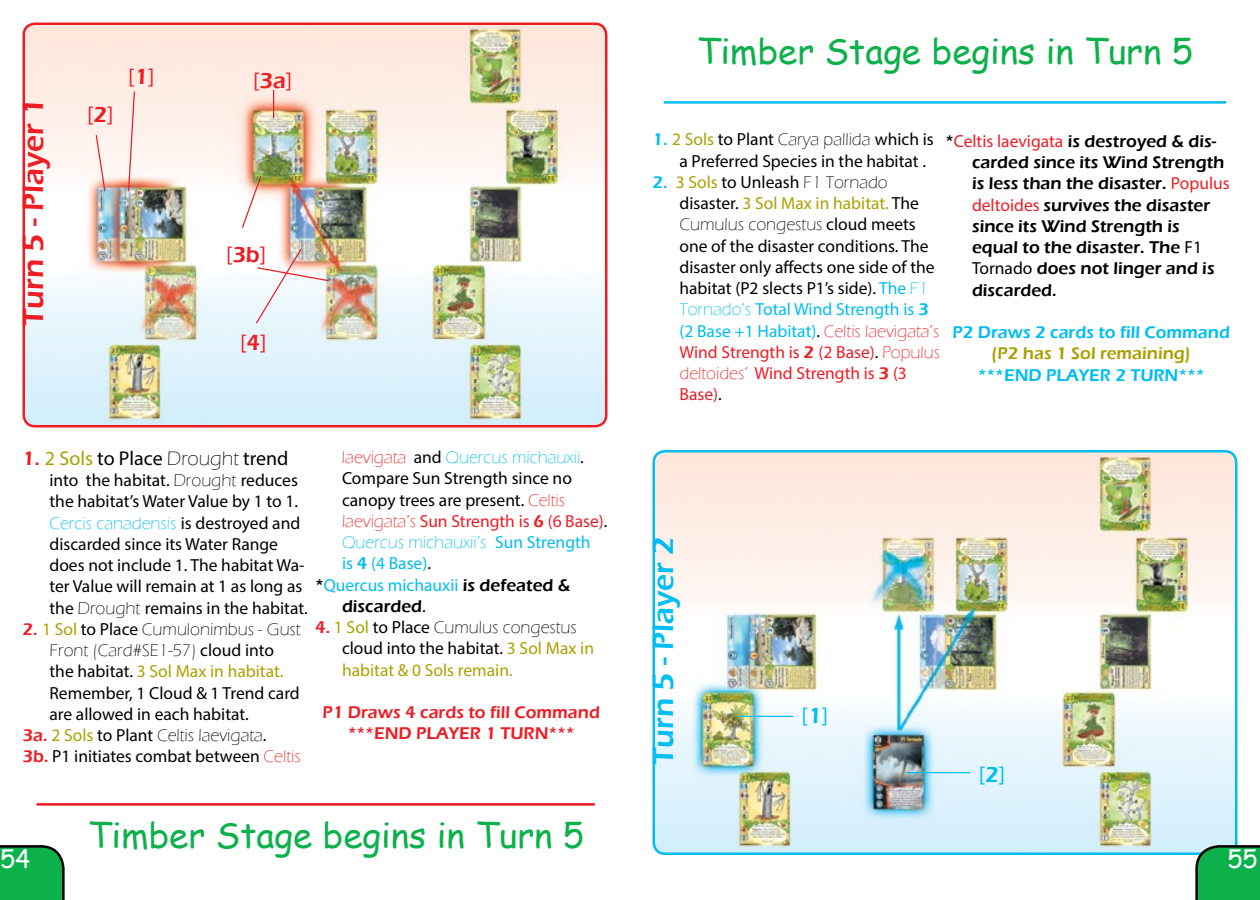
<style>
.page{position:relative;width:1260px;height:900px;background:#fff}
.page>*{position:absolute;margin:0;border:0;box-sizing:border-box;transform-origin:0 0}
.t1{font:35px "Comic Sans MS";color:#0db14b}
.t2{font:600 30px "Eras ITC";color:#ed1d24}
.t3{font:600 30px "Eras ITC";color:#00bdf2}
.t4{font:25px "Comic Sans MS";color:#fff}
.t5{font:22.5px "Myriad Pro";color:#ed1d24}
.t6{font:22.5px "Myriad Pro";color:#00bdf2}
.t7{font:20px "Myriad Pro";color:#000}
.t8{font:17.5px/21.2px "Myriad Pro";color:#000}
.t9{font:600 17.5px/21.2px "Eras ITC";color:#000}
.t10{font:300 17.5px/21.2px "Eras ITC";color:#000;text-align:center}
.t11{font:17.5px/21.2px "Myriad Pro";color:#aba000}
.t12{font:300 17.5px "Eras ITC";color:#00bdf2}
.t13{font:17.5px/21.2px "Myriad Pro";color:#ed1d24}
.t14{font:600 17.5px/21.2px "Eras ITC";color:#ed1d24;text-align:center}
.t15{font:600 17.5px "Eras ITC";color:#00bdf2}
.t16{font:17.5px/21.2px "Myriad Pro";color:#00bdf2}
.t17{font:300 17.5px "Eras ITC";color:#ed1d24}
.t18{font:600 17.5px "Eras ITC";color:#aba000}
.s1{font-family:"Eras ITC";font-weight:600}
.s2{font-family:"Eras ITC";font-weight:600;color:#ed1d24}
.s3{color:#aba000}
.s4{font-family:"Eras ITC";font-weight:300}
.s5{font-family:"Myriad Pro";font-weight:400;color:#000}
.s6{font-weight:600;color:#ed1d24}
.s7{font-family:"Myriad Pro";font-weight:400;color:#aba000}
.s8{font-family:"Myriad Pro";font-weight:400}
.s9{font-family:"Eras ITC";font-weight:300;color:#ed1d24}
.s10{color:#ed1d24}
.s11{color:#000}
.s12{font-family:"Eras ITC";font-weight:600;color:#000}
.s13{font-family:"Eras ITC";font-weight:600;color:#00bdf2}
.s14{font-family:"Eras ITC";font-weight:300;color:#000}
.s15{color:#00bdf2}
.s16{font-family:"Eras ITC";font-weight:300;color:#00bdf2}
.s17{font-family:"Myriad Pro";font-weight:400;color:#00bdf2}
.s18{font-family:"Myriad Pro";font-weight:400;color:#ed1d24}
</style>
<div class="page">
<img style="left:25px;top:25px;width:580px;height:400px">
<div style="left:22px;top:22px;width:586px;height:406px;border:2px solid #ed1d24;border-radius:11px"></div>
<img style="left:655px;top:453px;width:580px;height:399px">
<div style="left:652px;top:450px;width:586px;height:405px;border:2px solid #00bdf2;border-radius:11px"></div>
<svg style="left:0;top:845px;width:65px;height:55px"></svg>
<svg style="left:1195px;top:845px;width:65px;height:55px"></svg>
<svg style="left:127px;top:90px;width:9px;height:103px"></svg>
<svg style="left:95px;top:134px;width:11px;height:59px"></svg>
<svg style="left:273px;top:90px;width:1px;height:28px"></svg>
<svg style="left:241px;top:174px;width:22px;height:55px"></svg>
<img style="left:255px;top:247px;width:75px;height:78px">
<hr style="left:738px;top:716px;width:55px;height:1px;background:#00bdf2">
<hr style="left:907px;top:772px;width:63px;height:1px;background:#00bdf2">
<hr style="left:664px;top:101px;width:562px;height:3px;background:#00bdf2">
<hr style="left:37px;top:803px;width:558px;height:3px;background:#ed1d24">
<h2 class="t2" style="left:16px;top:326px;width:230px;rotate:-90deg">Turn 5 - Player 1</h2>
<p class="t5" style="left:87px;top:101px;width:28px">[<span class="s1">2</span>]</p>
<p class="t5" style="left:128px;top:63px;width:28px">[<span class="s1">1</span>]</p>
<p class="t5" style="left:253px;top:66px;width:41px">[<span class="s1">3a</span>]</p>
<p class="t5" style="left:226px;top:241px;width:41px">[<span class="s1">3b</span>]</p>
<p class="t5" style="left:240px;top:329px;width:28px">[<span class="s1">4</span>]</p>
<p class="t7" style="left:22px;top:446px;width:268px"><span class="s2">1.</span> <span class="s3">2 Sols</span> to Place <span class="s4">Drought</span> trend</p>
<p class="t8" style="left:49px;top:469px;width:250px">into the habitat. <span class="s4">Drought</span> reduces the habitat’s Water Value by 1 to 1.</p>
<p class="t12" style="left:49px;top:513px;width:252px">Cercis canadensis <span class="s5">is destroyed and</span></p>
<p class="t8" style="left:49px;top:533px;width:260px">discarded since its Water Range does not include 1. The habitat Wa&shy;ter Value will remain at 1 as long as the <span class="s4">Drought</span> remains in the habitat.</p>
<p class="t10" style="left:22px;top:619px;width:280px"><span class="s6">2.</span> <span class="s7">1 Sol</span> <span class="s8">to Place</span> Cumulonimbus - Gust<br>Front (Card#SE1-57) <span class="s8">cloud into</span></p>
<p class="t8" style="left:49px;top:661px;width:252px">the habitat. <span class="s3">3 Sol Max in habitat.<br></span>Remember, 1 Cloud &amp; 1 Trend card are allowed in each habitat.</p>
<p class="t10" style="left:22px;top:725px;width:246px"><span class="s6">3a.</span> <span class="s7">2 Sols</span> <span class="s8">to Plant</span> Celtis laevigata<span class="s8">.</span></p>
<p class="t8" style="left:22px;top:746px;width:280px"><span class="s2">3b.</span> P1 initiates combat between <span class="s9">Celtis</span></p>
<p class="t12" style="left:342px;top:448px;width:243px"><span class="s10">laevigata</span> <span class="s5">and</span> Quercus michauxii<span class="s5">.</span></p>
<p class="t8" style="left:342px;top:468px;width:267px">Compare Sun Strength since no canopy trees are present. <span class="s9">Celtis laevigata’s</span> <span class="s10">Sun Strength is</span> <span class="s2">6</span> <span class="s10">(6 Base)</span>.</p>
<p class="t12" style="left:342px;top:533px;width:250px">Quercus michauxii’s <span class="s8">Sun Strength</span></p>
<p class="t16" style="left:315px;top:553px;width:257px;text-indent:27px">is <span class="s1">4</span> (4 Base)<span class="s11">.<br></span><span class="s12">*</span>Quercus michauxii <span class="s12">is defeated &amp;</span></p>
<p class="t9" style="left:342px;top:595px;width:85px">discarded<span class="s8">.</span></p>
<p class="t10" style="left:315px;top:617px;width:263px"><span class="s6">4.</span> <span class="s7">1 Sol</span> <span class="s8">to Place</span> Cumulus congestus</p>
<p class="t11" style="left:342px;top:637px;width:254px"><span class="s11">cloud into the habitat.</span> 3 Sol Max in habitat &amp; 0 Sols remain.</p>
<p class="t14" style="left:323px;top:702px;width:279px">P1 Draws 4 cards to fill Command ***END PLAYER 1 TURN***</p>
<h1 class="t1" style="left:697px;top:25px;width:498px">Timber Stage begins in Turn 5</h1>
<p class="t8" style="left:680px;top:129px;width:256px;text-indent:-27px"><span class="s13">1.</span> <span class="s3">2 Sols</span> to Plant <span class="s4">Carya pallida</span> which is a Preferred Species in the habitat .</p>
<p class="t11" style="left:680px;top:171px;width:241px;text-indent:-27px"><span class="s13">2.</span> 3 Sols <span class="s11">to Unleash</span> <span class="s14">F1 Tornado </span><span class="s11">disaster.</span> 3 Sol Max in habitat. <span class="s11">The</span></p>
<p class="t10" style="left:680px;top:214px;width:238px">Cumulus congestus <span class="s8">cloud meets</span></p>
<p class="t8" style="left:680px;top:235px;width:257px">one of the disaster conditions. The disaster only affects one side of the habitat (P2 slects P1’s side). <span class="s15">The</span> <span class="s16">F1<br>Tornado’s</span> <span class="s15">Total Wind Strength is</span> <span class="s13">3</span></p>
<p class="t17" style="left:680px;top:321px;width:261px"><span class="s17">(2 Base +1 Habitat)</span><span class="s5">.</span> Celtis laevigata’s</p>
<p class="t13" style="left:680px;top:341px;width:262px">Wind Strength is <span class="s1">2</span> (2 Base)<span class="s11">.</span> <span class="s4">Populus deltoides’</span> Wind Strength is <span class="s1">3</span> (3<br>Base)<span class="s11">.</span></p>
<p class="t9" style="left:972px;top:131px;width:259px;text-indent:-27px">*<span class="s18">Celtis laevigata</span> is destroyed &amp; dis&shy;carded since its Wind Strength is less than the disaster. <span class="s18">Populus deltoides</span> survives the disaster since its Wind Strength is equal to the disaster. The <span class="s8">F1<br>Tornado</span> does not linger and is discarded.</p>
<p class="t15" style="left:953px;top:322px;width:279px">P2 Draws 2 cards to fill Command</p>
<p class="t18" style="left:992px;top:344px;width:201px">(P2 has 1 Sol remaining)</p>
<p class="t15" style="left:978px;top:365px;width:228px">***END PLAYER 2 TURN***</p>
<h2 class="t3" style="left:646px;top:765px;width:230px;rotate:-90deg">Turn 5 - Player 2</h2>
<p class="t6" style="left:802px;top:701px;width:28px">[<span class="s1">1</span>]</p>
<p class="t6" style="left:979px;top:760px;width:28px">[<span class="s1">2</span>]</p>
<h1 class="t1" style="left:88px;top:809px;width:498px">Timber Stage begins in Turn 5</h1>
<h3 class="t4" style="left:0;top:840px;width:32px">54</h3>
<h3 class="t4" style="left:1227px;top:840px;width:32px">55</h3>
</div>
